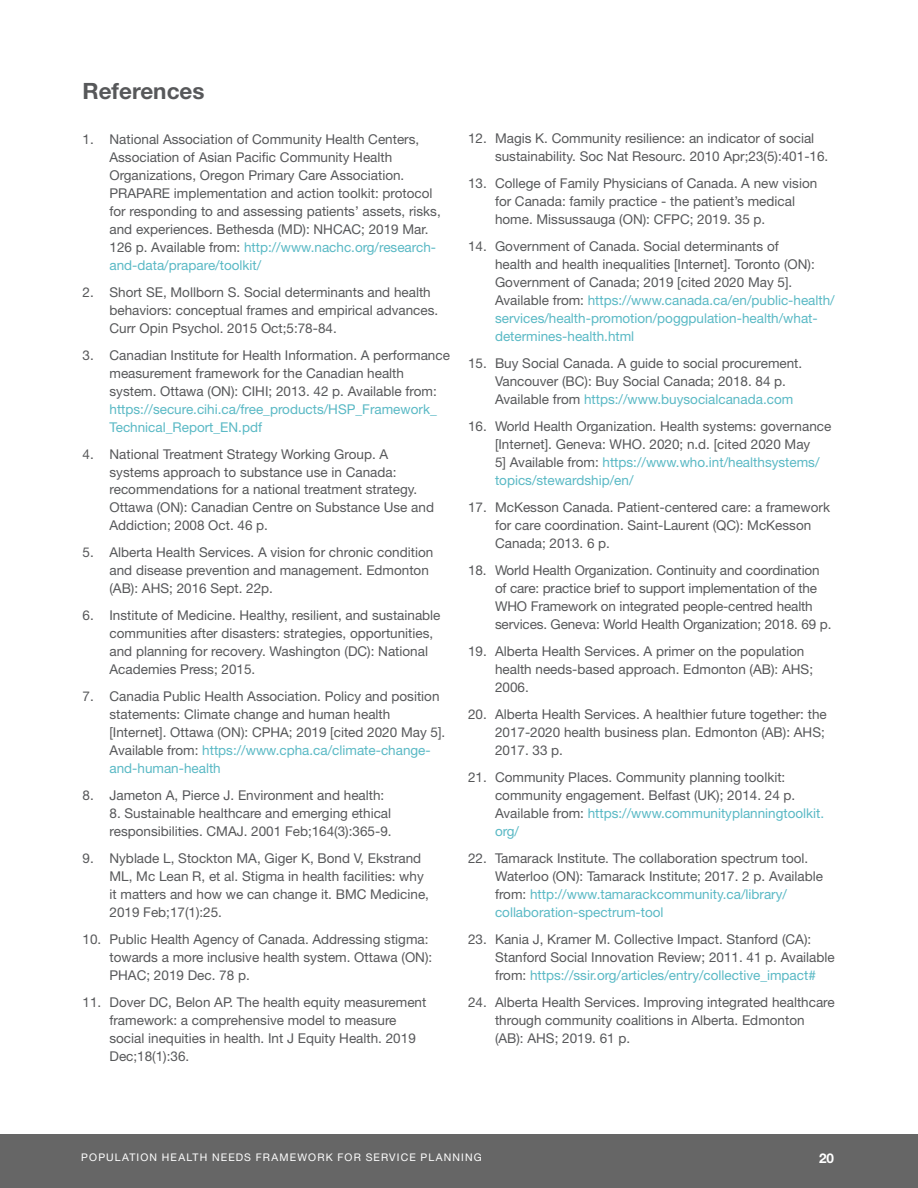
<style>
.page{position:relative;width:918px;height:1188px;background:#fff}
.page>*{position:absolute;margin:0;border:0;box-sizing:border-box;transform-origin:0 0}
.t1{font:700 22.5px "Helvetica Neue LT Std";color:#57585a}
.t2{font:13.5px/18px "Helvetica Neue LT Std";color:#57585a}
.t3{font:13.5px/18px "Helvetica Neue LT Std";color:#5ab9c5}
.t4{font:700 13.5px "Helvetica Neue LT Std";color:#fff}
.t5{font:10.5px "Helvetica Neue LT Std";letter-spacing:.105em;color:#fff}
.s1{color:#5ab9c5}
</style>
<div class="page">
<div style="left:0;top:1134px;width:918px;height:54px;background:#666"></div>
<h1 class="t1" style="left:82px;top:77px;width:124px">References</h1>
<p class="t2" style="left:110px;top:130px;width:333px;text-indent:-27px">1. National Association of Community Health Centers, Association of Asian Pacific Community Health Organizations, Oregon Primary Care Association.<br>PRAPARE implementation and action toolkit: protocol for responding to and assessing patients’ assets, risks, and experiences. Bethesda (MD): NHCAC; 2019 Mar.<br>126 p. Available from: <span class="s1">http://www.nachc.org/research&shy;and-data/prapare/toolkit/</span></p>
<p class="t2" style="left:110px;top:283px;width:330px;text-indent:-27px">2. Short SE, Mollborn S. Social determinants and health behaviors: conceptual frames and empirical advances.<br>Curr Opin Psychol. 2015 Oct;5:78-84.</p>
<p class="t2" style="left:110px;top:346px;width:342px;text-indent:-27px">3. Canadian Institute for Health Information. A performance measurement framework for the Canadian health system. Ottawa (ON): CIHI; 2013. 42 p. Available from:</p>
<p class="t3" style="left:110px;top:400px;width:329px">https://secure.cihi.ca/free_products/HSP_Framework_<br>Technical_Report_EN.pdf</p>
<p class="t2" style="left:110px;top:445px;width:326px;text-indent:-27px">4. National Treatment Strategy Working Group. A systems approach to substance use in Canada: recommendations for a national treatment strategy.<br>Ottawa (ON): Canadian Centre on Substance Use and Addiction; 2008 Oct. 46 p.</p>
<p class="t2" style="left:110px;top:544px;width:325px;text-indent:-27px">5. Alberta Health Services. A vision for chronic condition and disease prevention and management. Edmonton (AB): AHS; 2016 Sept. 22p.</p>
<p class="t2" style="left:110px;top:606px;width:333px;text-indent:-27px">6. Institute of Medicine. Healthy, resilient, and sustainable communities after disasters: strategies, opportunities, and planning for recovery. Washington (DC): National Academies Press; 2015.</p>
<p class="t2" style="left:110px;top:687px;width:337px;text-indent:-27px">7. Canadia Public Health Association. Policy and position statements: Climate change and human health [Internet]. Ottawa (ON): CPHA; 2019 [cited 2020 May 5].<br>Available from: <span class="s1">https://www.cpha.ca/climate-change&shy;and-human-health</span></p>
<p class="t2" style="left:82px;top:786px;width:303px">8. Jameton A, Pierce J. Environment and health:</p>
<p class="t2" style="left:110px;top:804px;width:284px">8. Sustainable healthcare and emerging ethical responsibilities. CMAJ. 2001 Feb;164(3):365-9.</p>
<p class="t2" style="left:110px;top:849px;width:321px;text-indent:-27px">9. Nyblade L, Stockton MA, Giger K, Bond V, Ekstrand ML, Mc Lean R, et al. Stigma in health facilities: why it matters and how we can change it. BMC Medicine, 2019 Feb;17(1):25.</p>
<p class="t2" style="left:110px;top:930px;width:324px;text-indent:-27px">10. Public Health Agency of Canada. Addressing stigma: towards a more inclusive health system. Ottawa (ON):<br>PHAC; 2019 Dec. 78 p.</p>
<p class="t2" style="left:110px;top:993px;width:318px;text-indent:-27px">11. Dover DC, Belon AP. The health equity measurement framework: a comprehensive model to measure social inequities in health. Int J Equity Health. 2019<br>Dec;18(1):36.</p>
<p class="t2" style="left:495px;top:129px;width:335px;text-indent:-27px">12. Magis K. Community resilience: an indicator of social sustainability. Soc Nat Resourc. 2010 Apr;23(5):401-16.</p>
<p class="t2" style="left:495px;top:174px;width:324px;text-indent:-27px">13. College of Family Physicians of Canada. A new vision for Canada: family practice - the patient’s medical home. Missussauga (ON): CFPC; 2019. 35 p.</p>
<p class="t2" style="left:495px;top:237px;width:341px;text-indent:-27px">14. Government of Canada. Social determinants of<br>health and health inequalities [Internet]. Toronto (ON):<br>Government of Canada; 2019 [cited 2020 May 5].<br>Available from: <span class="s1">https://www.canada.ca/en/public-health/ services/health-promotion/poggpulation-health/what&shy;determines-health.html</span></p>
<p class="t2" style="left:495px;top:354px;width:309px;text-indent:-27px">15. Buy Social Canada. A guide to social procurement.<br>Vancouver (BC): Buy Social Canada; 2018. 84 p.<br>Available from <span class="s1">https://www.buysocialcanada.com</span></p>
<p class="t2" style="left:495px;top:417px;width:338px;text-indent:-27px">16. World Health Organization. Health systems: governance [Internet]. Geneva: WHO. 2020; n.d. [cited 2020 May<br>5] Available from: <span class="s1">https://www.who.int/healthsystems/ topics/stewardship/en/</span></p>
<p class="t2" style="left:495px;top:498px;width:337px;text-indent:-27px">17. McKesson Canada. Patient-centered care: a framework for care coordination. Saint-Laurent (QC): McKesson<br>Canada; 2013. 6 p.</p>
<p class="t2" style="left:495px;top:561px;width:338px;text-indent:-27px">18. World Health Organization. Continuity and coordination of care: practice brief to support implementation of the WHO Framework on integrated people-centred health services. Geneva: World Health Organization; 2018. 69 p.</p>
<p class="t2" style="left:495px;top:642px;width:320px;text-indent:-27px">19. Alberta Health Services. A primer on the population health needs-based approach. Edmonton (AB): AHS;<br>2006.</p>
<p class="t2" style="left:495px;top:705px;width:333px;text-indent:-27px">20. Alberta Health Services. A healthier future together: the<br>2017-2020 health business plan. Edmonton (AB): AHS;<br>2017. 33 p.</p>
<p class="t2" style="left:495px;top:768px;width:331px;text-indent:-27px">21. Community Places. Community planning toolkit: community engagement. Belfast (UK); 2014. 24 p.<br>Available from: <span class="s1">https://www.communityplanningtoolkit. org/</span></p>
<p class="t2" style="left:495px;top:849px;width:330px;text-indent:-27px">22. Tamarack Institute. The collaboration spectrum tool.<br>Waterloo (ON): Tamarack Institute; 2017. 2 p. Available from: <span class="s1">http://www.tamarackcommunity.ca/library/ collaboration-spectrum-tool</span></p>
<p class="t2" style="left:495px;top:930px;width:341px;text-indent:-27px">23. Kania J, Kramer M. Collective Impact. Stanford (CA):<br>Stanford Social Innovation Review; 2011. 41 p. Available from: <span class="s1">https://ssir.org/articles/entry/collective_impact#</span></p>
<p class="t2" style="left:495px;top:993px;width:341px;text-indent:-27px">24. Alberta Health Services. Improving integrated healthcare through community coalitions in Alberta. Edmonton (AB): AHS; 2019. 61 p.</p>
<p class="t5" style="left:81px;top:1151px;width:402px">POPULATION HEALTH NEEDS FRAMEWORK FOR SERVICE PLANNING</p>
<p class="t4" style="left:819px;top:1150px;width:17px">20</p>
</div>
